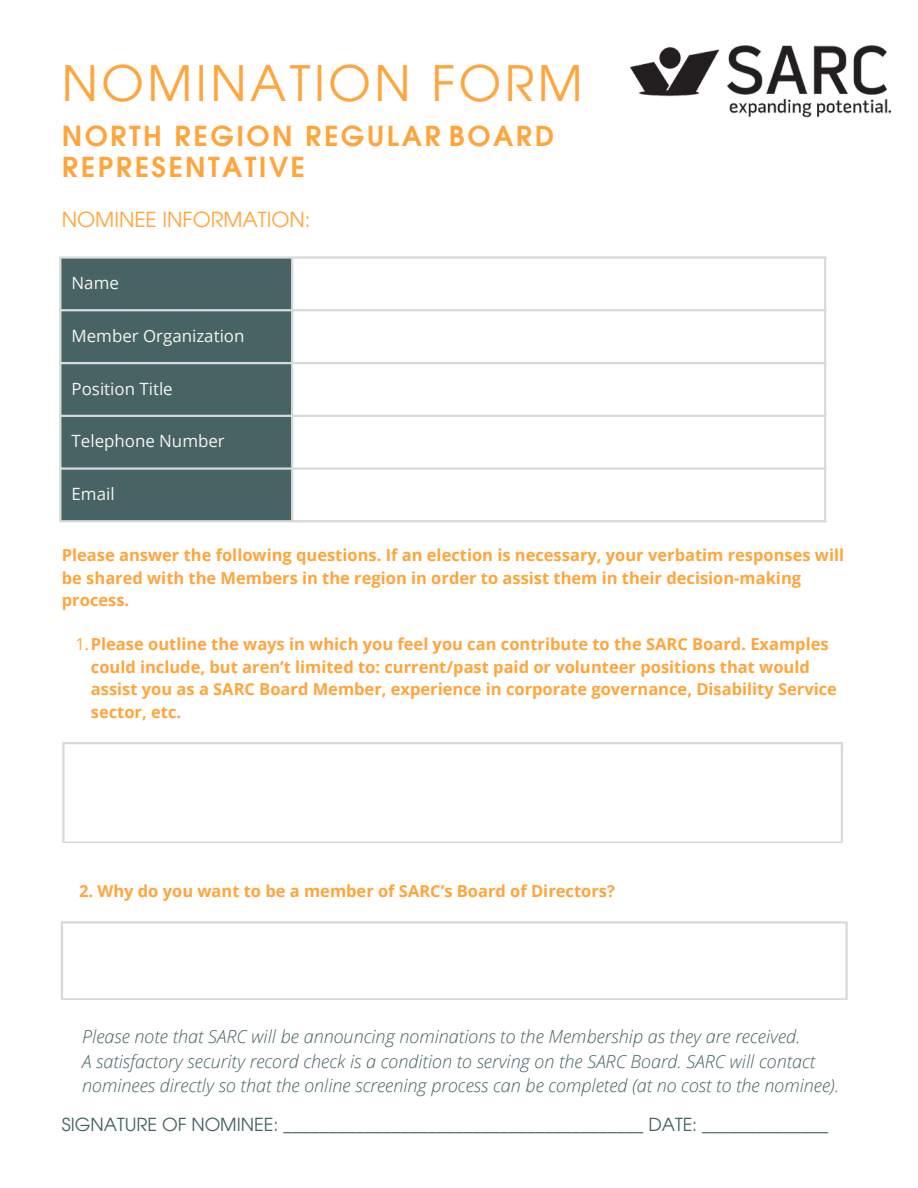
<style>
.page{position:relative;width:918px;height:1188px;background:#fff}
.page>*{position:absolute;margin:0;border:0;box-sizing:border-box;transform-origin:0 0}
.t1{font:48.9px "Evolventa";letter-spacing:.075em;color:#ffa53b}
.t2{font:700 27.6px/30.3px "Evolventa";letter-spacing:.085em;color:#ffa53b}
.t3{font:20.85px "Evolventa";color:#ffa53b}
.t4{font:italic 300 18px/24.8px "Open Sans";color:#476364}
.t5{font:18px "Evolventa";color:#476364}
.t6{font:16.95px "Open Sans";color:#f5f5ef}
.t7{font:700 16.5px/22.5px "Open Sans";color:#ffa53b}
.s1{font-weight:400}
</style>
<div class="page">
<div style="left:61px;top:259px;width:230px;height:261px;background:#476364"></div>
<hr style="left:59px;top:259px;width:2px;height:261px;background:#d9d9d9">
<hr style="left:291px;top:259px;width:2px;height:261px;background:#d9d9d9">
<hr style="left:824px;top:259px;width:2px;height:261px;background:#d9d9d9">
<hr style="left:59px;top:256px;width:767px;height:3px;background:#d9d9d9">
<hr style="left:59px;top:309px;width:767px;height:2px;background:#d9d9d9">
<hr style="left:59px;top:362px;width:767px;height:2px;background:#d9d9d9">
<hr style="left:59px;top:415px;width:767px;height:2px;background:#d9d9d9">
<hr style="left:59px;top:467px;width:767px;height:3px;background:#d9d9d9">
<hr style="left:59px;top:520px;width:767px;height:2px;background:#d9d9d9">
<img style="left:630px;top:45px;width:261px;height:73px">
<svg style="left:62px;top:742px;width:781px;height:101px"></svg>
<svg style="left:61px;top:921px;width:787px;height:79px"></svg>
<h1 class="t1" style="left:62px;top:62px;width:522px">NOMINATION FORM</h1>
<h2 class="t2" style="left:62px;top:123px;width:494px">NORTH REGION REGULAR BOARD<br>REPRESENTATIVE</h2>
<p class="t3" style="left:62px;top:210px;width:250px">NOMINEE INFORMATION:</p>
<p class="t6" style="left:72px;top:271px;width:49px">Name</p>
<p class="t6" style="left:72px;top:324px;width:174px">Member Organization</p>
<p class="t6" style="left:72px;top:377px;width:103px">Position Title</p>
<p class="t6" style="left:72px;top:429px;width:155px">Telephone Number</p>
<p class="t6" style="left:72px;top:482px;width:45px">Email</p>
<p class="t7" style="left:62px;top:544px;width:784px">Please answer the following questions. If an election is necessary, your verbatim responses will be shared with the Members in the region in order to assist them in their decision-making process.</p>
<p class="t7" style="left:91px;top:633px;width:748px;text-indent:-15px"><span class="s1">1.</span>Please outline the ways in which you feel you can contribute to the SARC Board. Examples could include, but aren’t limited to: current/past paid or volunteer positions that would assist you as a SARC Board Member, experience in corporate governance, Disability Service sector, etc.</p>
<p class="t7" style="left:79px;top:879px;width:537px">2. Why do you want to be a member of SARC’s Board of Directors?</p>
<p class="t4" style="left:82px;top:1024px;width:758px">Please note that SARC will be announcing nominations to the Membership as they are received.<br>A satisfactory security record check is a condition to serving on the SARC Board. SARC will contact nominees directly so that the online screening process can be completed (at no cost to the nominee).</p>
<p class="t5" style="left:62px;top:1117px;width:768px">SIGNATURE OF NOMINEE: ________________________________________ DATE: ______________</p>
</div>
